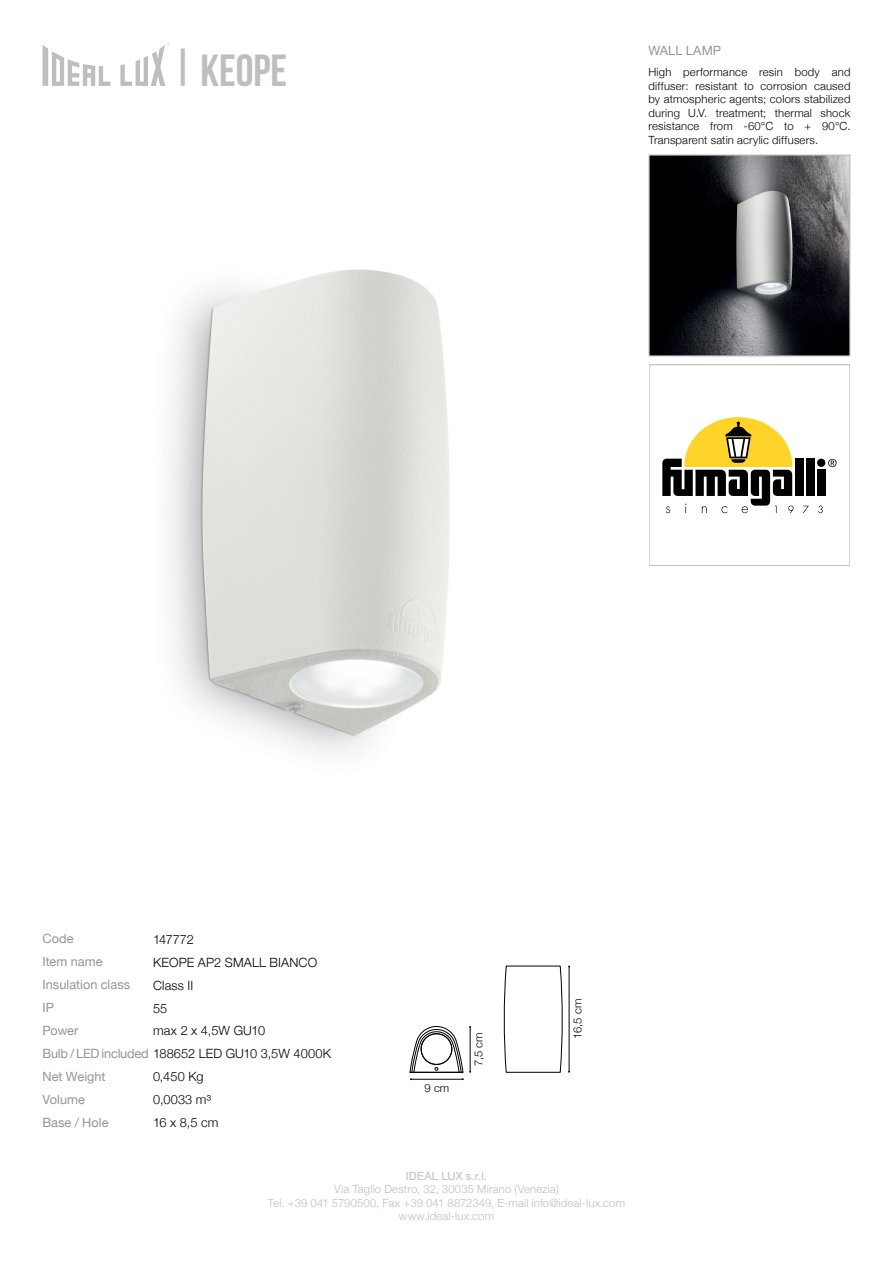
<style>
.page{position:relative;width:893px;height:1263px;background:#fff}
.page>*{position:absolute;margin:0;border:0;box-sizing:border-box;transform-origin:0 0}
.t1{font:45px "Bebas Neue";color:#bcbec0}
.t2{font:300 12.75px/23px "Helvetica Neue";letter-spacing:.01em;color:#000}
.t3{font:12.75px/23px "Helvetica Neue";letter-spacing:.005em;color:#939598}
.t4{font:300 11.25px/13.5px "Helvetica Neue";letter-spacing:.015em;color:#000;text-align:justify}
.t5{font:300 11.25px/13.5px "Helvetica Neue";letter-spacing:.015em;color:#bcbec0;text-align:center}
.t6{font:11.25px "Helvetica Neue";letter-spacing:.015em;color:#bcbec0}
.s1{font-weight:400;color:#939598}
</style>
<div class="page">
<svg style="left:43px;top:43px;width:127px;height:43px"></svg>
<div style="left:795px;top:459px;width:8px;height:37px;background:#000"></div>
<div style="left:806px;top:459px;width:8px;height:37px;background:#000"></div>
<div style="left:817px;top:470px;width:8px;height:26px;background:#000"></div>
<div style="left:817px;top:459px;width:8px;height:8px;background:#000;border-radius:50%"></div>
<svg style="left:828px;top:459px;width:9px;height:8px"></svg>
<svg style="left:803px;top:506px;width:6px;height:7px"></svg>
<svg style="left:818px;top:506px;width:5px;height:7px"></svg>
<svg style="left:662px;top:417px;width:131px;height:96px"></svg>
<div style="left:649px;top:365px;width:201px;height:201px;border:1px solid #bcbec0"></div>
<img style="left:650px;top:156px;width:198px;height:198px">
<div style="left:648px;top:154px;width:202px;height:202px;border:1px solid #bcbec0"></div>
<img style="left:170px;top:269px;width:280px;height:484px">
<svg style="left:504px;top:965px;width:66px;height:108px"></svg>
<svg style="left:410px;top:1026px;width:61px;height:54px"></svg>
<hr style="left:414px;top:1072px;width:45px;height:1px;background:#000">
<div style="left:421px;top:1033px;width:31px;height:31px;border:1px solid #000;border-radius:50%"></div>
<h1 class="t1" style="left:171px;top:43px;width:24px">|</h1>
<h1 class="t1" style="left:200px;top:46px;width:88px">KEOPE</h1>
<p class="t3" style="left:648px;top:38px;width:74px">WALL LAMP</p>
<p class="t4" style="left:648px;top:65px;width:203px">High performance resin body and diffuser: resistant to corrosion caused by atmospheric agents; colors stabilized during U.V. treatment; thermal shock resistance from -60°C to + 90°C.<br>Transparent satin acrylic diffusers.</p>
<p class="t3" style="left:43px;top:926px;width:89px">Code<br>Item name<br>Insulation class</p>
<p class="t3" style="left:43px;top:995px;width:13px">IP</p>
<p class="t2" style="left:153px;top:927px;width:42px">147772</p>
<p class="t2" style="left:153px;top:950px;width:166px">KEOPE AP2 SMALL BIANCO<br>Class II</p>
<p class="t2" style="left:153px;top:996px;width:16px">55</p>
<p class="t2" style="left:153px;top:1018px;width:114px">max 2 x 4,5W GU10</p>
<p class="t2" style="left:42px;top:1018px;width:290px"><span class="s1">Power<br>Bulb / LED included</span> 188652 LED GU10 3,5W 4000K</p>
<p class="t3" style="left:42px;top:1064px;width:65px">Net Weight</p>
<p class="t3" style="left:42px;top:1087px;width:68px">Volume<br>Base / Hole</p>
<p class="t2" style="left:153px;top:1064px;width:52px">0,450 Kg</p>
<p class="t2" style="left:153px;top:1087px;width:67px">0,0033 m³<br>16 x 8,5 cm</p>
<p class="t4" style="left:425px;top:1080px;width:26px">9 cm</p>
<p class="t4" style="left:471px;top:1066px;width:35px;rotate:-90deg">7,5 cm</p>
<p class="t4" style="left:570px;top:1039px;width:42px;rotate:-90deg">16,5 cm</p>
<p class="t6" style="left:406px;top:1166px;width:83px">IDEAL LUX s.r.l.</p>
<p class="t5" style="left:268px;top:1182px;width:359px">Via Taglio Destro, 32, 30035 Mirano (Venezia)<br>Tel. +39 041 5790500, Fax +39 041 8872349, E-mail info@ideal-lux.com www.ideal-lux.com</p>
</div>
